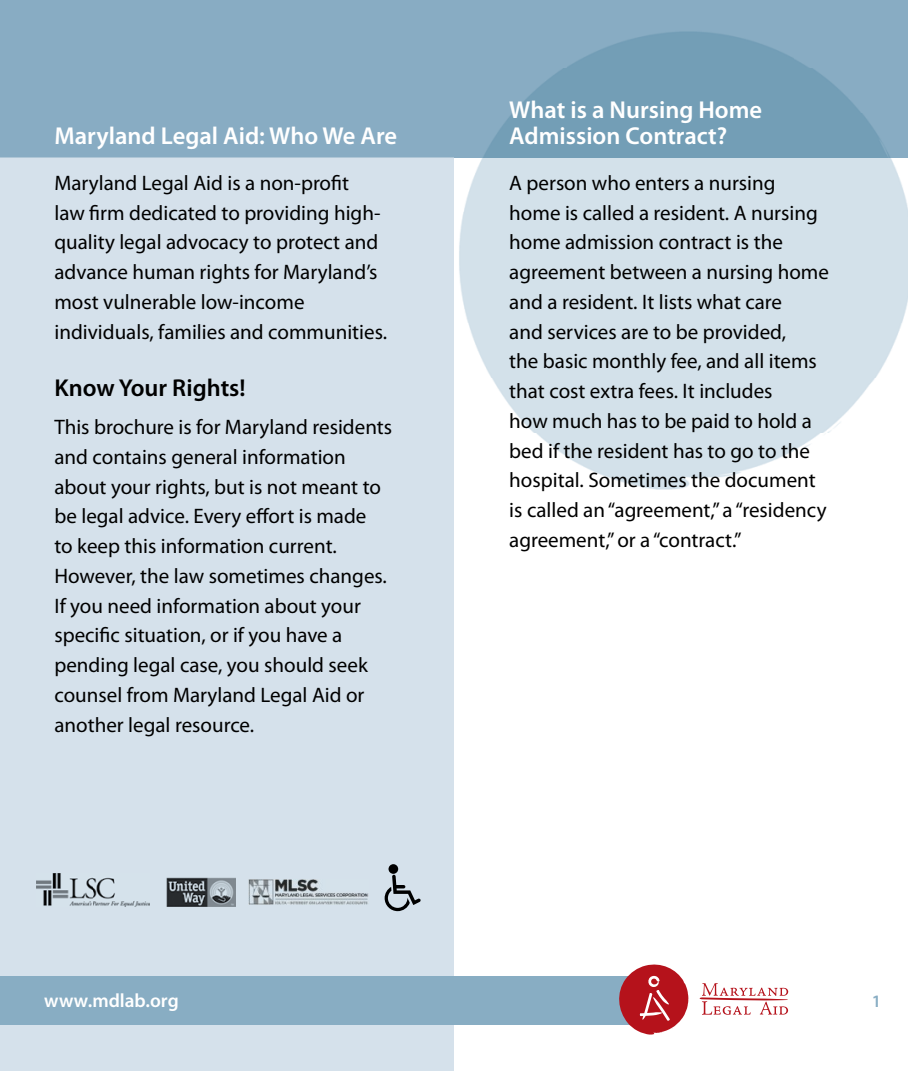
<style>
.page{position:relative;width:908px;height:1071px;background:#fff}
.page>*{position:absolute;margin:0;border:0;box-sizing:border-box;transform-origin:0 0}
.t1{font:600 24.5px/26.2px "Myriad Pro";color:#fff}
.t2{font:600 24.5px "Myriad Pro";color:#000}
.t3{font:21px/29.8px "Myriad Pro";color:#000}
.t4{font:600 19.25px "Myriad Pro";color:#fff}
.t5{font:600 17.5px "Myriad Pro";color:#88adc3}
.t6{font:14.53px "Myriad";color:#000}
.s1{font-size:17.5px}
</style>
<div class="page">
<div style="left:0;top:158px;width:454px;height:913px;background:#d5e1eb"></div>
<div style="left:0;top:976px;width:639px;height:49px;background:#88adc3"></div>
<div style="left:0;top:0;width:907px;height:158px;background:#88acc3"></div>
<img style="left:454px;top:25px;width:453px;height:464px">
<svg style="left:619px;top:964px;width:69px;height:71px"></svg>
<svg style="left:699px;top:983px;width:90px;height:32px"></svg>
<img style="left:37px;top:873px;width:113px;height:33px">
<img style="left:167px;top:877px;width:68px;height:29px">
<img style="left:248px;top:879px;width:120px;height:26px">
<div style="left:388px;top:864px;width:10px;height:10px;background:#000;border-radius:50%"></div>
<svg style="left:384px;top:875px;width:37px;height:36px"></svg>
<p class="t1" style="left:54px;top:122px;width:344px">Maryland Legal Aid: Who We Are</p>
<p class="t3" style="left:54px;top:168px;width:334px">Maryland Legal Aid is a non-profit<br>law firm dedicated to providing high&shy;quality legal advocacy to protect and advance human rights for Maryland’s most vulnerable low-income individuals, families and communities.</p>
<p class="t2" style="left:54px;top:373px;width:193px">Know Your Rights!</p>
<p class="t3" style="left:54px;top:412px;width:339px">This brochure is for Maryland residents and contains general information about your rights, but is not meant to be legal advice. Every effort is made<br>to keep this information current.<br>However, the law sometimes changes.<br>If you need information about your specific situation, or if you have a pending legal case, you should seek counsel from Maryland Legal Aid or another legal resource.</p>
<p class="t1" style="left:509px;top:96px;width:254px">What is a Nursing Home<br>Admission Contract?</p>
<p class="t3" style="left:509px;top:168px;width:321px">A person who enters a nursing home is called a resident. A nursing home admission contract is the agreement between a nursing home and a resident. It lists what care<br>and services are to be provided,<br>the basic monthly fee, and all items that cost extra fees. It includes<br>how much has to be paid to hold a bed if the resident has to go to the hospital. Sometimes the document is called an “agreement,” a “residency agreement,” or a “contract.”</p>
<p class="t6" style="left:455px;top:421px;width:190px">MLA :: 1-color logo :: PMS 1807c</p>
<p class="t4" style="left:25px;top:988px;width:155px"><span class="s1">b</span> www.mdlab.org</p>
<p class="t4" style="left:56px;top:989px;width:136px">www.mdlab.org</p>
<p class="t5" style="left:871px;top:990px;width:11px">1</p>
</div>
